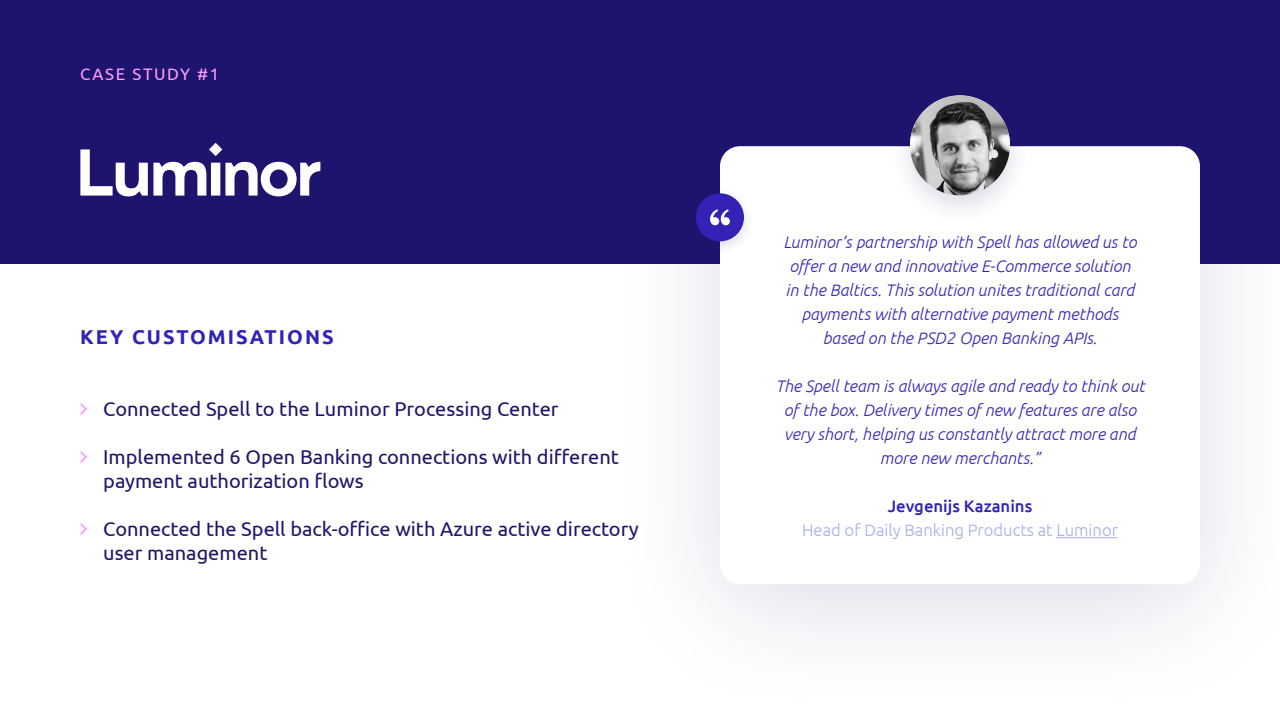
<style>
.page{position:relative;width:1280px;height:720px;background:#fff}
.page>*{position:absolute;margin:0;border:0;box-sizing:border-box;transform-origin:0 0}
.t1{font:20px/24px "Ubuntu";color:#1f146d}
.t2{font:700 20px "Ubuntu";letter-spacing:.1em;color:#3322b5}
.t3{font:italic 300 16.64px/24px "Ubuntu";color:#3322b5;text-align:center}
.t4{font:300 16.64px "Ubuntu";color:#a7adea}
.t5{font:500 16.64px "Ubuntu";color:#3322b5}
.t6{font:16.64px "Ubuntu";letter-spacing:.1em;color:#ff9ffe}
</style>
<div class="page">
<div style="left:0;top:0;width:1280px;height:264px;background:#1f146d"></div>
<svg style="left:80px;top:403px;width:7px;height:12px"></svg>
<svg style="left:80px;top:451px;width:7px;height:12px"></svg>
<svg style="left:80px;top:523px;width:7px;height:12px"></svg>
<svg style="left:80px;top:143px;width:240px;height:53px"></svg>
<div style="left:607px;top:54px;width:673px;height:663px;background:#1f146d;opacity:.15"></div>
<div style="left:720px;top:146px;width:480px;height:438px;background:#fff;border-radius:20px"></div>
<hr style="left:1056px;top:537px;width:62px;height:1px;background:#a7adea">
<div style="left:685px;top:186px;width:70px;height:70px;background:#1f146d;opacity:.15"></div>
<div style="left:696px;top:193px;width:48px;height:48px;background:#3322b5;border-radius:50%"></div>
<svg style="left:710px;top:209px;width:20px;height:16px"></svg>
<div style="left:888px;top:83px;width:144px;height:144px;background:#1f146d;opacity:.15"></div>
<img style="left:910px;top:95px;width:100px;height:100px;border-radius:50px">
<p class="t6" style="left:80px;top:64px;width:141px">CASE STUDY #1</p>
<p class="t2" style="left:80px;top:325px;width:255px">KEY CUSTOMISATIONS</p>
<p class="t1" style="left:103px;top:397px;width:457px">Connected Spell to the Luminor Processing Center</p>
<p class="t1" style="left:103px;top:445px;width:517px">Implemented 6 Open Banking connections with different payment authorization flows</p>
<p class="t1" style="left:103px;top:517px;width:537px">Connected the Spell back-office with Azure active directory user management</p>
<p class="t3" style="left:784px;top:230px;width:354px">Luminor’s partnership with Spell has allowed us to offer a new and innovative E-Commerce solution in the Baltics. This solution unites traditional card payments with alternative payment methods based on the PSD2 Open Banking APIs.</p>
<p class="t3" style="left:775px;top:374px;width:371px">The Spell team is always agile and ready to think out of the box. Delivery times of new features are also very short, helping us constantly attract more and more new merchants.”</p>
<p class="t5" style="left:888px;top:496px;width:146px">Jevgenijs Kazanins</p>
<p class="t4" style="left:802px;top:520px;width:317px">Head of Daily Banking Products at Luminor</p>
</div>
